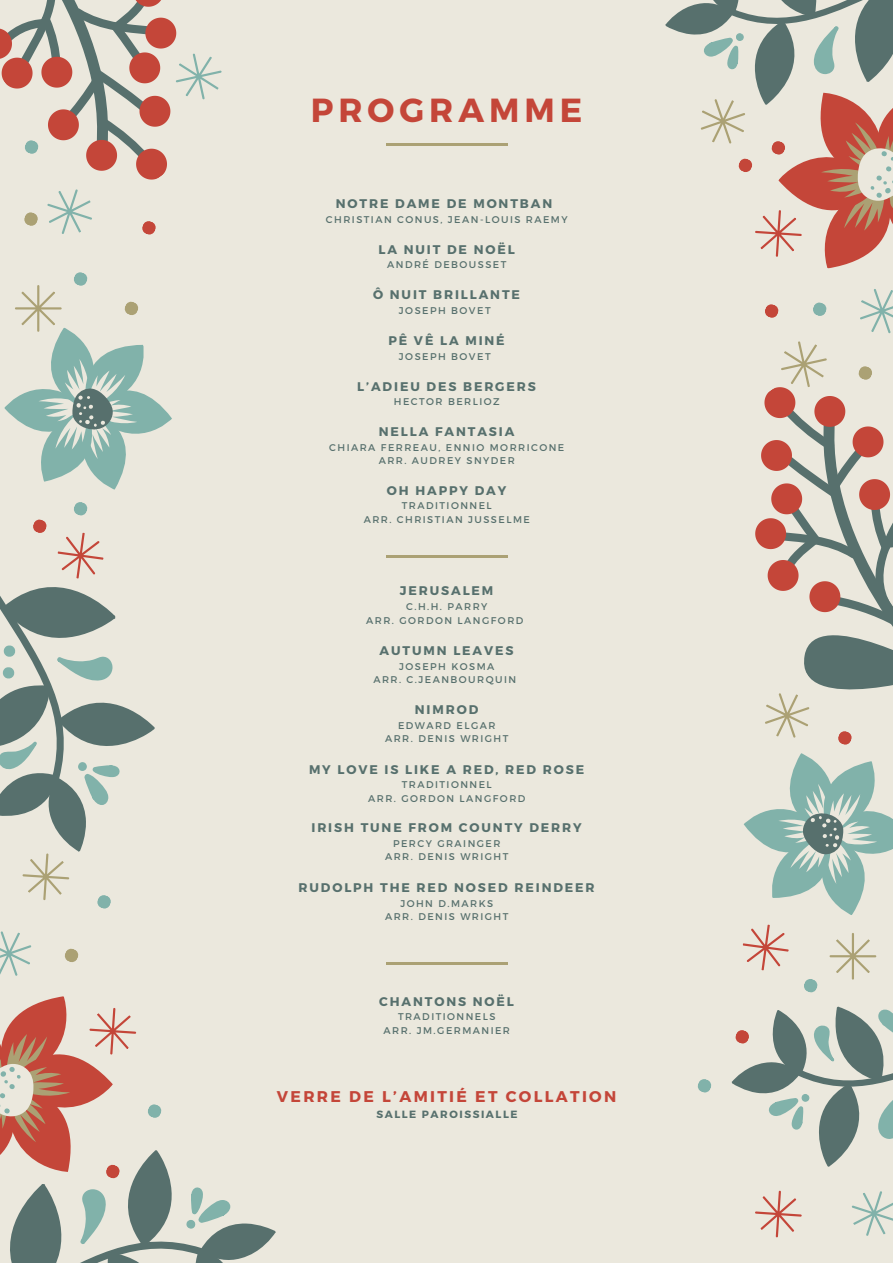
<style>
.page{position:relative;width:893px;height:1263px;background:#ebe8dd}
.page>*{position:absolute;margin:0;border:0;box-sizing:border-box;transform-origin:0 0}
.t1{font:700 33.38px "Montserrat";letter-spacing:.15em;color:#c44639}
.t2{font:700 15.52px "Montserrat";letter-spacing:.15em;color:#c44639}
.t3{font:700 12.52px "Montserrat";letter-spacing:.15em;color:#57706d}
.t4{font:700 10.5px "Montserrat";letter-spacing:.15em;color:#57706d}
.t5{font:9.75px "Montserrat";letter-spacing:.15em;color:#57706d}
</style>
<div class="page">
<svg style="left:755px;top:1190px;width:47px;height:48px"></svg>
<svg style="left:851px;top:1191px;width:42px;height:45px"></svg>
<svg style="left:665px;top:0;width:228px;height:1167px"></svg>
<svg style="left:0;top:931px;width:276px;height:332px"></svg>
<svg style="left:0;top:0;width:222px;height:235px"></svg>
<svg style="left:0;top:272px;width:172px;height:637px"></svg>
<hr style="left:386px;top:144px;width:121px;height:2px;background:#aba174">
<hr style="left:386px;top:556px;width:121px;height:2px;background:#aba174">
<hr style="left:386px;top:962px;width:121px;height:2px;background:#aba174">
<p class="t1" style="left:311px;top:89px;width:273px">PROGRAMME</p>
<p class="t3" style="left:336px;top:196px;width:218px">NOTRE DAME DE MONTBAN</p>
<p class="t5" style="left:326px;top:213px;width:243px">CHRISTIAN CONUS, JEAN-LOUIS RAEMY</p>
<p class="t3" style="left:378px;top:241px;width:138px">LA NUIT DE NOËL</p>
<p class="t5" style="left:387px;top:259px;width:121px">ANDRÉ DEBOUSSET</p>
<p class="t3" style="left:373px;top:287px;width:148px">Ô NUIT BRILLANTE</p>
<p class="t5" style="left:399px;top:304px;width:93px">JOSEPH BOVET</p>
<p class="t3" style="left:388px;top:332px;width:118px">PÊ VÊ LA MINÉ</p>
<p class="t5" style="left:399px;top:350px;width:93px">JOSEPH BOVET</p>
<p class="t3" style="left:357px;top:378px;width:180px">L’ADIEU DES BERGERS</p>
<p class="t5" style="left:394px;top:395px;width:107px">HECTOR BERLIOZ</p>
<p class="t3" style="left:379px;top:424px;width:137px">NELLA FANTASIA</p>
<p class="t5" style="left:329px;top:441px;width:236px">CHIARA FERREAU, ENNIO MORRICONE</p>
<p class="t5" style="left:379px;top:454px;width:138px">ARR. AUDREY SNYDER</p>
<p class="t3" style="left:387px;top:482px;width:121px">OH HAPPY DAY</p>
<p class="t5" style="left:402px;top:499px;width:91px">TRADITIONNEL</p>
<p class="t5" style="left:364px;top:513px;width:168px">ARR. CHRISTIAN JUSSELME</p>
<p class="t3" style="left:400px;top:583px;width:95px">JERUSALEM</p>
<p class="t5" style="left:406px;top:600px;width:83px">C.H.H. PARRY</p>
<p class="t5" style="left:366px;top:614px;width:159px">ARR. GORDON LANGFORD</p>
<p class="t3" style="left:379px;top:642px;width:135px">AUTUMN LEAVES</p>
<p class="t5" style="left:399px;top:660px;width:97px">JOSEPH KOSMA</p>
<p class="t5" style="left:373px;top:673px;width:144px">ARR. C.JEANBOURQUIN</p>
<p class="t3" style="left:415px;top:701px;width:65px">NIMROD</p>
<p class="t5" style="left:398px;top:719px;width:99px">EDWARD ELGAR</p>
<p class="t5" style="left:385px;top:732px;width:125px">ARR. DENIS WRIGHT</p>
<p class="t3" style="left:309px;top:761px;width:277px">MY LOVE IS LIKE A RED, RED ROSE</p>
<p class="t5" style="left:402px;top:779px;width:91px">TRADITIONNEL</p>
<p class="t5" style="left:368px;top:792px;width:159px">ARR. GORDON LANGFORD</p>
<p class="t3" style="left:311px;top:820px;width:272px">IRISH TUNE FROM COUNTY DERRY</p>
<p class="t5" style="left:393px;top:837px;width:109px">PERCY GRAINGER</p>
<p class="t5" style="left:385px;top:851px;width:125px">ARR. DENIS WRIGHT</p>
<p class="t3" style="left:298px;top:879px;width:298px">RUDOLPH THE RED NOSED REINDEER</p>
<p class="t5" style="left:400px;top:897px;width:94px">JOHN D.MARKS</p>
<p class="t5" style="left:385px;top:910px;width:125px">ARR. DENIS WRIGHT</p>
<p class="t3" style="left:379px;top:993px;width:136px">CHANTONS NOËL</p>
<p class="t5" style="left:398px;top:1010px;width:99px">TRADITIONNELS</p>
<p class="t5" style="left:383px;top:1024px;width:128px">ARR. JM.GERMANIER</p>
<p class="t2" style="left:277px;top:1086px;width:341px">VERRE DE L’AMITIÉ ET COLLATION</p>
<p class="t4" style="left:376px;top:1107px;width:143px">SALLE PAROISSIALLE</p>
</div>
